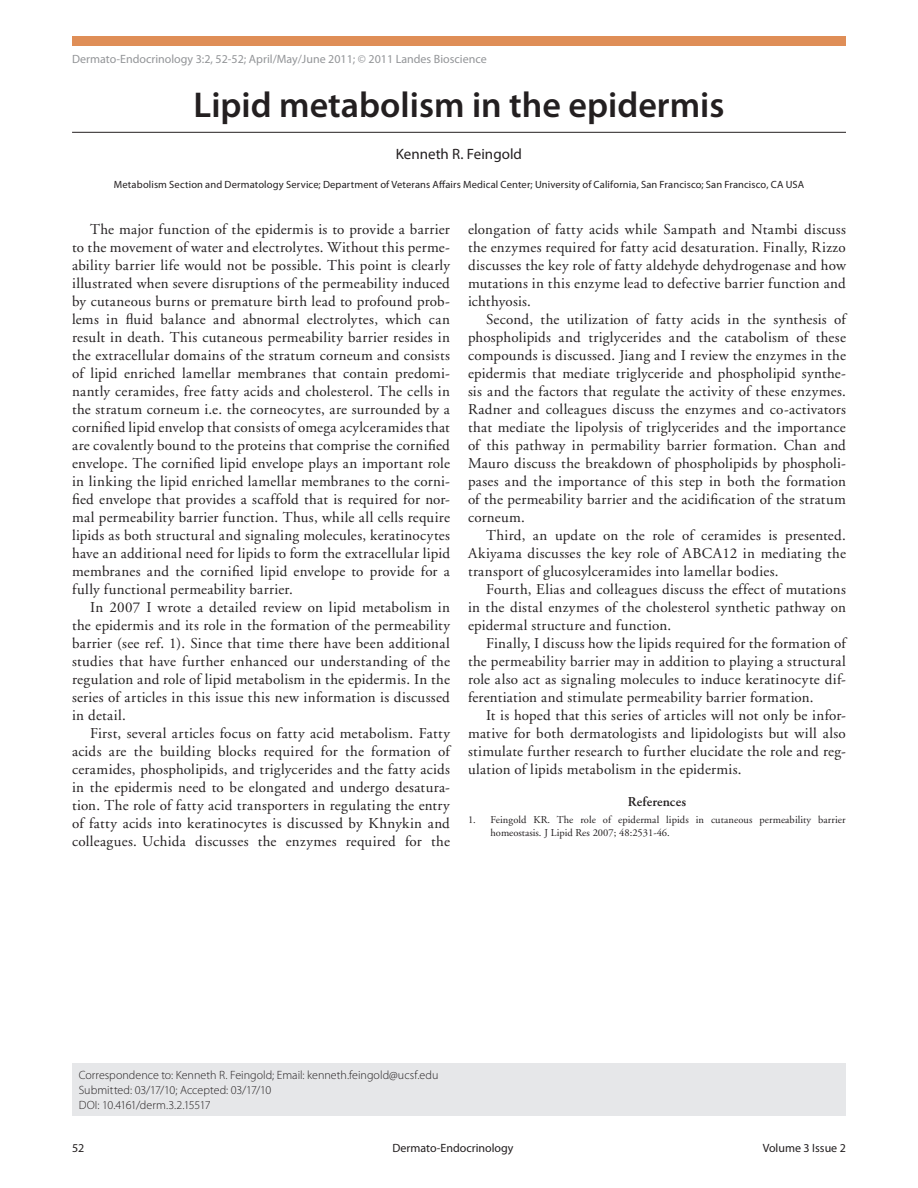
<style>
.page{position:relative;width:918px;height:1188px;background:#fff}
.page>*{position:absolute;margin:0;border:0;box-sizing:border-box;transform-origin:0 0}
.t1{font:600 36px "Myriad Pro";color:#231f20}
.t2{font:15px/18px "Adobe Garamond";letter-spacing:.02em;color:#231f20;text-align:justify}
.t3{font:15px "Myriad Pro";color:#231f20}
.t4{font:600 13.5px "Adobe Garamond";letter-spacing:.01em;color:#231f20}
.t5{font:300 12px/15px "Myriad Pro";color:#231f20}
.t6{font:12px "Myriad Pro";color:#939598}
.t7{font:12px "Myriad Pro";color:#231f20}
.t8{font:10.5px "Myriad Pro";letter-spacing:.01em;color:#231f20}
.t9{font:10.5px/12.8px "Adobe Garamond";letter-spacing:.01em;color:#231f20}
</style>
<div class="page">
<div style="left:72px;top:36px;width:774px;height:10px;background:#df8e57"></div>
<hr style="left:72px;top:132px;width:774px;height:1px;background:#231f20">
<div style="left:72px;top:1064px;width:774px;height:52px;background:#e6e7e9"></div>
<p class="t6" style="left:72px;top:52px;width:416px">Dermato-Endocrinology 3:2, 52-52; April/May/June 2011; © 2011 Landes Bioscience</p>
<h1 class="t1" style="left:194px;top:82px;width:532px">Lipid metabolism in the epidermis</h1>
<p class="t3" style="left:396px;top:145px;width:128px">Kenneth R. Feingold</p>
<p class="t8" style="left:114px;top:178px;width:692px">Metabolism Section and Dermatology Service; Department of Veterans Affairs Medical Center; University of California, San Francisco; San Francisco, CA USA</p>
<p class="t2" style="left:72px;top:221px;width:379px;text-indent:18px">The major function of the epidermis is to provide a barrier to the movement of water and electrolytes. Without this perme&shy;ability barrier life would not be possible. This point is clearly illustrated when severe disruptions of the permeability induced by cutaneous burns or premature birth lead to profound prob&shy;lems in fluid balance and abnormal electrolytes, which can result in death. This cutaneous permeability barrier resides in the extracellular domains of the stratum corneum and consists of lipid enriched lamellar membranes that contain predomi&shy;nantly ceramides, free fatty acids and cholesterol. The cells in the stratum corneum i.e. the corneocytes, are surrounded by a cornified lipid envelop that consists of omega acylceramides that are covalently bound to the proteins that comprise the cornified envelope. The cornified lipid envelope plays an important role in linking the lipid enriched lamellar membranes to the corni&shy;fied envelope that provides a scaffold that is required for nor&shy;mal permeability barrier function. Thus, while all cells require lipids as both structural and signaling molecules, keratinocytes have an additional need for lipids to form the extracellular lipid membranes and the cornified lipid envelope to provide for a fully functional permeability barrier.</p>
<p class="t2" style="left:72px;top:599px;width:379px;text-indent:18px">In 2007 I wrote a detailed review on lipid metabolism in the epidermis and its role in the formation of the permeability barrier (see ref. 1). Since that time there have been additional studies that have further enhanced our understanding of the regulation and role of lipid metabolism in the epidermis. In the series of articles in this issue this new information is discussed in detail.</p>
<p class="t2" style="left:72px;top:725px;width:379px;text-indent:18px">First, several articles focus on fatty acid metabolism. Fatty acids are the building blocks required for the formation of ceramides, phospholipids, and triglycerides and the fatty acids in the epidermis need to be elongated and undergo desatura&shy;tion. The role of fatty acid transporters in regulating the entry of fatty acids into keratinocytes is discussed by Khnykin and colleagues. Uchida discusses the enzymes required for the</p>
<p class="t2" style="left:468px;top:221px;width:380px">elongation of fatty acids while Sampath and Ntambi discuss the enzymes required for fatty acid desaturation. Finally, Rizzo discusses the key role of fatty aldehyde dehydrogenase and how mutations in this enzyme lead to defective barrier function and ichthyosis.</p>
<p class="t2" style="left:468px;top:311px;width:380px;text-indent:18px">Second, the utilization of fatty acids in the synthesis of phospholipids and triglycerides and the catabolism of these compounds is discussed. Jiang and I review the enzymes in the epidermis that mediate triglyceride and phospholipid synthe&shy;sis and the factors that regulate the activity of these enzymes.<br>Radner and colleagues discuss the enzymes and co-activators that mediate the lipolysis of triglycerides and the importance of this pathway in permability barrier formation. Chan and Mauro discuss the breakdown of phospholipids by phospholi&shy;pases and the importance of this step in both the formation of the permeability barrier and the acidification of the stratum corneum.</p>
<p class="t2" style="left:468px;top:527px;width:379px;text-indent:18px">Third, an update on the role of ceramides is presented.<br>Akiyama discusses the key role of ABCA12 in mediating the transport of glucosylceramides into lamellar bodies.</p>
<p class="t2" style="left:468px;top:581px;width:379px;text-indent:18px">Fourth, Elias and colleagues discuss the effect of mutations in the distal enzymes of the cholesterol synthetic pathway on epidermal structure and function.</p>
<p class="t2" style="left:468px;top:635px;width:379px;text-indent:18px">Finally, I discuss how the lipids required for the formation of the permeability barrier may in addition to playing a structural role also act as signaling molecules to induce keratinocyte dif&shy;ferentiation and stimulate permeability barrier formation.</p>
<p class="t2" style="left:468px;top:707px;width:379px;text-indent:18px">It is hoped that this series of articles will not only be infor&shy;mative for both dermatologists and lipidologists but will also stimulate further research to further elucidate the role and reg&shy;ulation of lipids metabolism in the epidermis.</p>
<p class="t4" style="left:628px;top:794px;width:60px">References</p>
<p class="t9" style="left:491px;top:813px;width:357px;text-indent:-23px">1. Feingold KR. The role of epidermal lipids in cutaneous permeability barrier homeostasis. J Lipid Res 2007; 48:2531-46.</p>
<p class="t5" style="left:79px;top:1068px;width:361px">Correspondence to: Kenneth R. Feingold; Email: kenneth.feingold@ucsf.edu<br>Submitted: 03/17/10; Accepted: 03/17/10<br>DOI: 10.4161/derm.3.2.15517</p>
<p class="t7" style="left:72px;top:1141px;width:14px">52</p>
<p class="t7" style="left:392px;top:1141px;width:123px">Dermato-Endocrinology</p>
<p class="t7" style="left:763px;top:1141px;width:85px">Volume 3 Issue 2</p>
</div>
